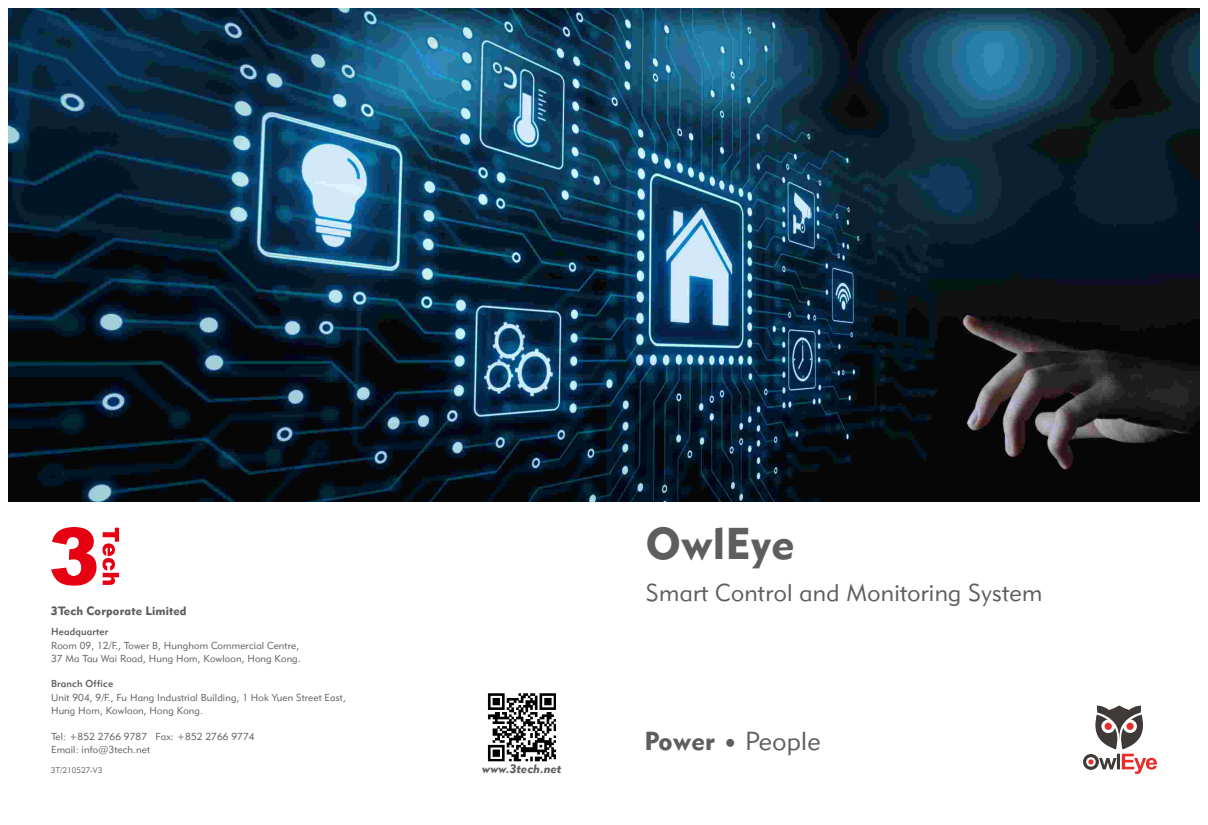
<style>
.page{position:relative;width:1208px;height:825px;background:#fff}
.page>*{position:absolute;margin:0;border:0;box-sizing:border-box;transform-origin:0 0}
.t1{font:44px "Geometric 415 BT Black A";letter-spacing:.015em;color:#5f5d5d}
.t2{font:25.8px "Geometric 415 BT Lite A";letter-spacing:.015em;color:#5f5d5d}
.t3{font:24px "Geometric 415 BT Lite A";letter-spacing:.015em;color:#5f5d5d}
.t4{font:12px "Geometric 415 BT Black A";letter-spacing:.015em;color:#5f5d5d}
.t5{font:12px "Geometric 415 BT Black Italic A";letter-spacing:.015em;color:#5f5d5d}
.t6{font:10px/13.1px "Geometric 415 BT Lite A";letter-spacing:.015em;color:#5f5d5d}
.t7{font:10px "Geometric 415 BT Medium A";letter-spacing:.015em;color:#5f5d5d}
.t8{font:8px "Geometric 415 BT Lite A";letter-spacing:.015em;color:#5f5d5d}
.s1{font-family:"Geometric 415 BT Black A"}
.s2{font-family:"Univers LT";font-weight:300;font-stretch:condensed;font-size:22.6px}
</style>
<div class="page">
<img style="left:9px;top:9px;width:1190px;height:493px">
<svg style="left:1083px;top:705px;width:74px;height:69px"></svg>
<svg style="left:488px;top:693px;width:68px;height:68px"></svg>
<svg style="left:51px;top:527px;width:68px;height:59px"></svg>
<p class="t4" style="left:51px;top:605px;width:137px">3Tech Corporate Limited</p>
<p class="t7" style="left:51px;top:627px;width:59px">Headquarter</p>
<p class="t6" style="left:51px;top:640px;width:251px">Room 09, 12/F., Tower B, Hunghom Commercial Centre,<br>37 Ma Tau Wai Road, Hung Hom, Kowloon, Hong Kong.</p>
<p class="t6" style="left:51px;top:692px;width:296px">Unit 904, 9/F., Fu Hang Industrial Building, 1 Hok Yuen Street East,<br>Hung Hom, Kowloon, Hong Kong.</p>
<p class="t6" style="left:51px;top:731px;width:205px">Tel: +852 2766 9787 Fax: +852 2766 9774<br>Email: info@3tech.net</p>
<p class="t7" style="left:51px;top:679px;width:64px">Branch Office</p>
<p class="t8" style="left:51px;top:767px;width:53px">3T/210527-V3</p>
<p class="t5" style="left:482px;top:764px;width:80px">www.3tech.net</p>
<h1 class="t1" style="left:646px;top:526px;width:150px">OwlEye</h1>
<h3 class="t3" style="left:646px;top:582px;width:398px">Smart Control and Monitoring System</h3>
<h2 class="t2" style="left:644px;top:730px;width:178px"><span class="s1">Power</span> <span class="s2">•</span> People</h2>
</div>
